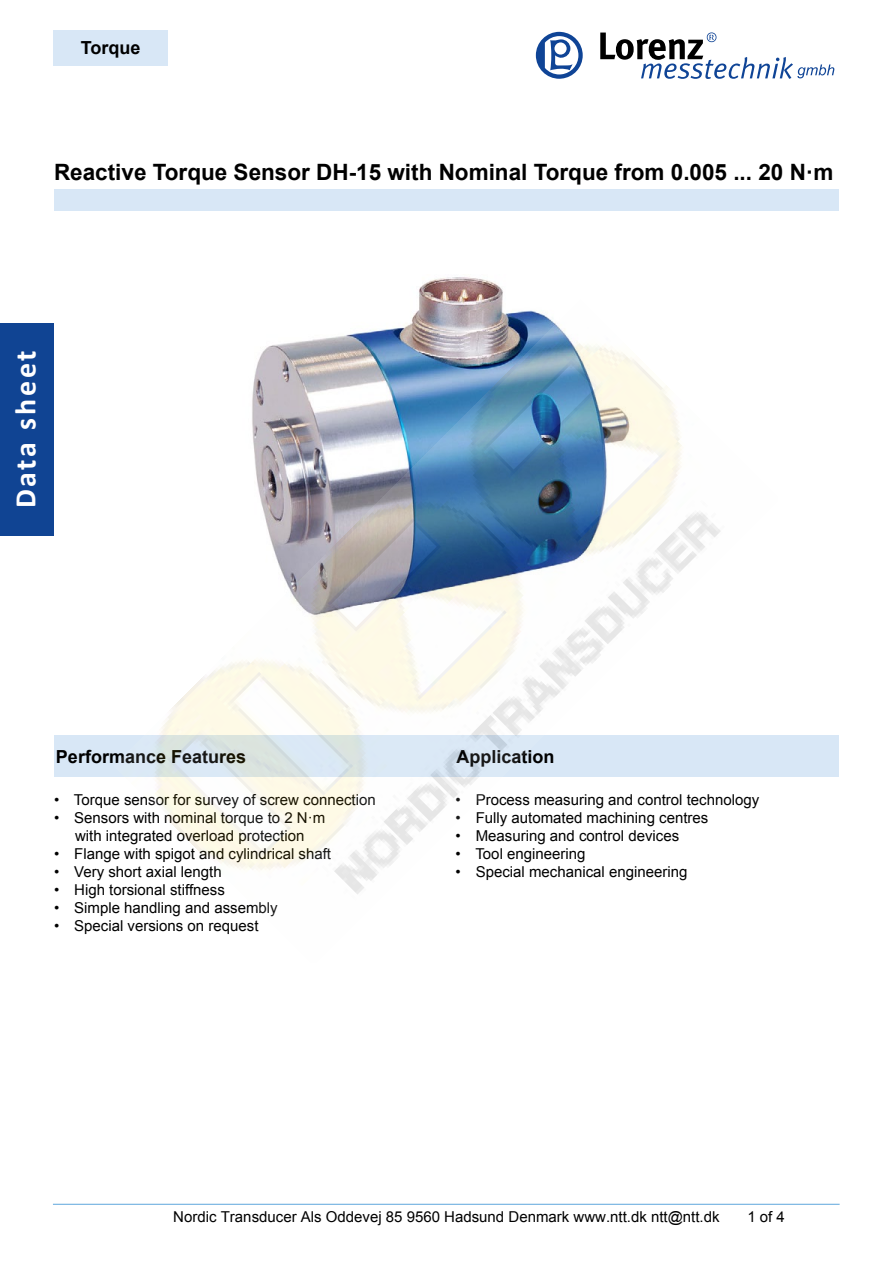
<style>
.page{position:relative;width:893px;height:1263px;background:#fff}
.page>*{position:absolute;margin:0;border:0;box-sizing:border-box;transform-origin:0 0}
.t1{font:700 30px "Calibri";letter-spacing:.09em;color:#fff}
.t2{font:700 22.5px "Arial";color:#000}
.t3{font:700 18px "Arial";color:#000}
.t4{font:15px/18px "Arial";color:#000;text-align:center}
.t5{font:15px "Arial";color:#000}
</style>
<div class="page">
<div style="left:53px;top:30px;width:115px;height:35px;background:#d8e7f6"></div>
<svg style="left:536px;top:32px;width:47px;height:47px"></svg>
<svg style="left:600px;top:32px;width:234px;height:47px"></svg>
<div style="left:0;top:323px;width:53px;height:213px;background:#104493"></div>
<hr style="left:53px;top:1204px;width:787px;height:1px;background:#6fb0e0">
<img style="left:419px;top:277px;width:84px;height:23px">
<div style="left:54px;top:736px;width:785px;height:41px;background:#d8e7f6"></div>
<div style="left:54px;top:189px;width:785px;height:21px;background:#d8e7f6"></div>
<img style="left:115px;top:300px;width:663px;height:594px">
<p class="t3" style="left:81px;top:36px;width:61px">Torque</p>
<h2 class="t2" style="left:54px;top:157px;width:781px">Reactive Torque Sensor DH-15 with Nominal Torque from 0.005 ... 20 N·m</h2>
<h1 class="t1" style="left:6px;top:508px;width:159px;rotate:-90deg">Data sheet</h1>
<p class="t3" style="left:56px;top:745px;width:192px">Performance Features</p>
<p class="t3" style="left:456px;top:745px;width:100px">Application</p>
<p class="t4" style="left:54px;top:791px;width:323px">• Torque sensor for survey of screw connection</p>
<p class="t4" style="left:54px;top:809px;width:273px">• Sensors with nominal torque to 2 N·m with integrated overload protection</p>
<p class="t4" style="left:54px;top:845px;width:279px">• Flange with spigot and cylindrical shaft</p>
<p class="t4" style="left:54px;top:863px;width:169px">• Very short axial length</p>
<p class="t4" style="left:54px;top:881px;width:172px">• High torsional stiffness</p>
<p class="t4" style="left:54px;top:899px;width:225px">• Simple handling and assembly</p>
<p class="t4" style="left:54px;top:917px;width:206px">• Special versions on request</p>
<p class="t4" style="left:455px;top:791px;width:305px">• Process measuring and control technology</p>
<p class="t4" style="left:455px;top:809px;width:254px">• Fully automated machining centres</p>
<p class="t4" style="left:455px;top:827px;width:225px">• Measuring and control devices</p>
<p class="t4" style="left:455px;top:845px;width:132px">• Tool engineering</p>
<p class="t4" style="left:455px;top:863px;width:234px">• Special mechanical engineering</p>
<p class="t5" style="left:173px;top:1207px;width:548px">Nordic Transducer Als Oddevej 85 9560 Hadsund Denmark www.ntt.dk ntt@ntt.dk</p>
<p class="t5" style="left:747px;top:1207px;width:39px">1 of 4</p>
</div>
